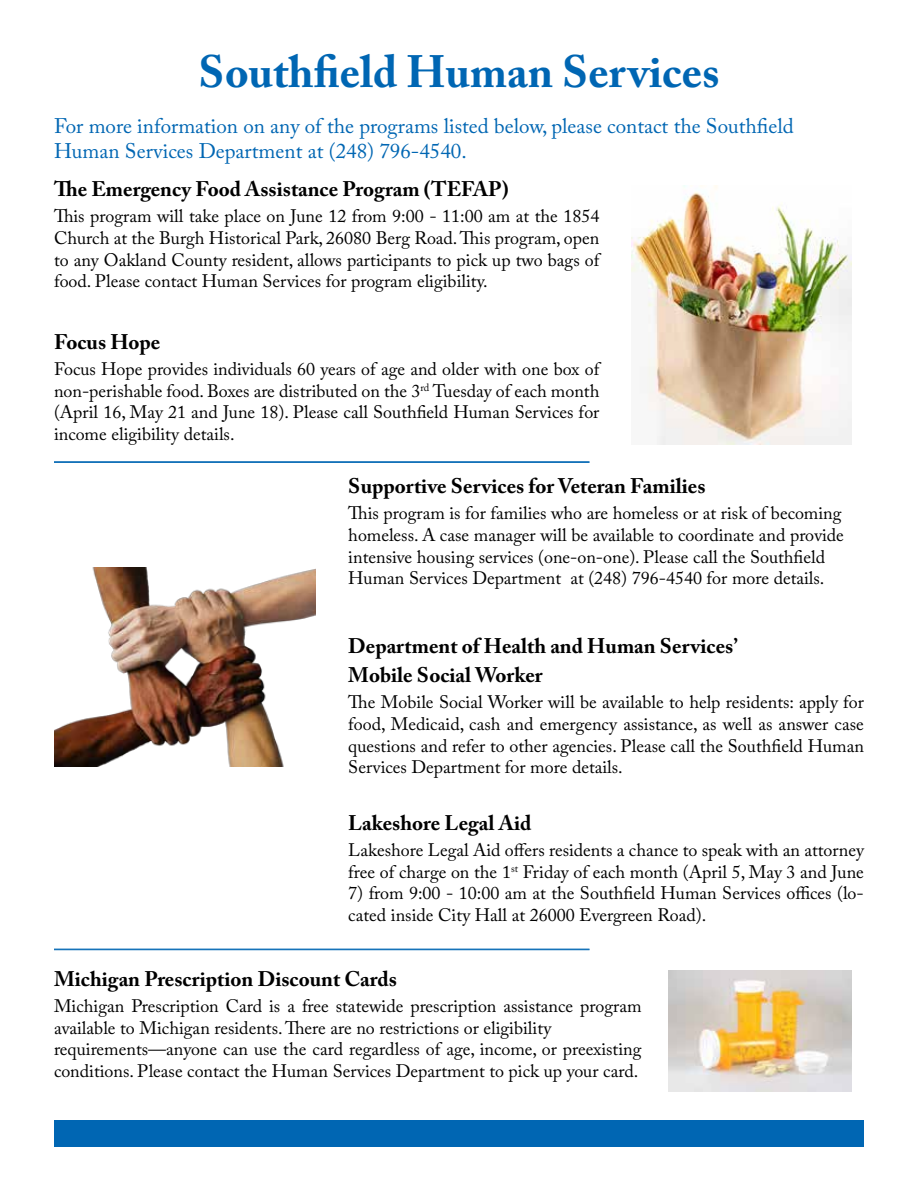
<style>
.page{position:relative;width:918px;height:1188px;background:#fff}
.page>*{position:absolute;margin:0;border:0;box-sizing:border-box;transform-origin:0 0}
.t1{font:700 45px "Adobe Caslon Pro";color:#0066b3}
.t2{font:700 21px/29.7px "Adobe Caslon Pro";color:#000}
.t3{font:21px/25.2px "Adobe Caslon Pro";color:#0066b3}
.t4{font:18px/21.6px "Adobe Caslon Pro";color:#000}
</style>
<div class="page">
<div style="left:54px;top:1120px;width:810px;height:27px;background:#0066b3"></div>
<img style="left:632px;top:185px;width:220px;height:259px">
<img style="left:54px;top:567px;width:261px;height:200px">
<hr style="left:54px;top:949px;width:536px;height:1px;background:#0066b3">
<img style="left:669px;top:970px;width:182px;height:121px">
<hr style="left:54px;top:462px;width:536px;height:1px;background:#0066b3">
<h1 class="t1" style="left:198px;top:45px;width:523px">Southfield Human Services</h1>
<p class="t3" style="left:54px;top:113px;width:741px">For more information on any of the programs listed below, please contact the Southfield<br>Human Services Department at (248) 796-4540.</p>
<p class="t2" style="left:54px;top:174px;width:456px">The Emergency Food Assistance Program (TEFAP)</p>
<p class="t4" style="left:54px;top:205px;width:547px;text-align:justify">This program will take place on June 12 from 9:00 - 11:00 am at the 1854<br>Church at the Burgh Historical Park, 26080 Berg Road. This program, open to any Oakland County resident, allows participants to pick up two bags of food. Please contact Human Services for program eligibility.</p>
<p class="t2" style="left:54px;top:327px;width:108px">Focus Hope</p>
<p class="t4" style="left:54px;top:358px;width:547px;text-align:justify">Focus Hope provides individuals 60 years of age and older with one box of non-perishable food. Boxes are distributed on the 3<sup>rd</sup> Tuesday of each month (April 16, May 21 and June 18). Please call Southfield Human Services for income eligibility details.</p>
<p class="t2" style="left:348px;top:471px;width:359px">Supportive Services for Veteran Families</p>
<p class="t4" style="left:348px;top:502px;width:497px">This program is for families who are homeless or at risk of becoming homeless. A case manager will be available to coordinate and provide intensive housing services (one-on-one). Please call the Southfield Human Services Department at (248) 796-4540 for more details.</p>
<p class="t2" style="left:348px;top:631px;width:391px">Department of Health and Human Services’<br>Mobile Social Worker</p>
<p class="t4" style="left:348px;top:691px;width:517px;text-align:justify">The Mobile Social Worker will be available to help residents: apply for food, Medicaid, cash and emergency assistance, as well as answer case questions and refer to other agencies. Please call the Southfield Human Services Department for more details.</p>
<p class="t2" style="left:348px;top:808px;width:185px">Lakeshore Legal Aid</p>
<p class="t4" style="left:348px;top:839px;width:517px">Lakeshore Legal Aid offers residents a chance to speak with an attorney free of charge on the 1<sup>st</sup> Friday of each month (April 5, May 3 and June</p>
<p class="t4" style="left:348px;top:882px;width:517px">7) from 9:00 - 10:00 am at the Southfield Human Services offices (lo&shy;cated inside City Hall at 26000 Evergreen Road).</p>
<p class="t2" style="left:54px;top:964px;width:344px">Michigan Prescription Discount Cards</p>
<p class="t4" style="left:54px;top:995px;width:589px">Michigan Prescription Card is a free statewide prescription assistance program available to Michigan residents. There are no restrictions or eligibility requirements—anyone can use the card regardless of age, income, or preexisting conditions. Please contact the Human Services Department to pick up your card.</p>
</div>
